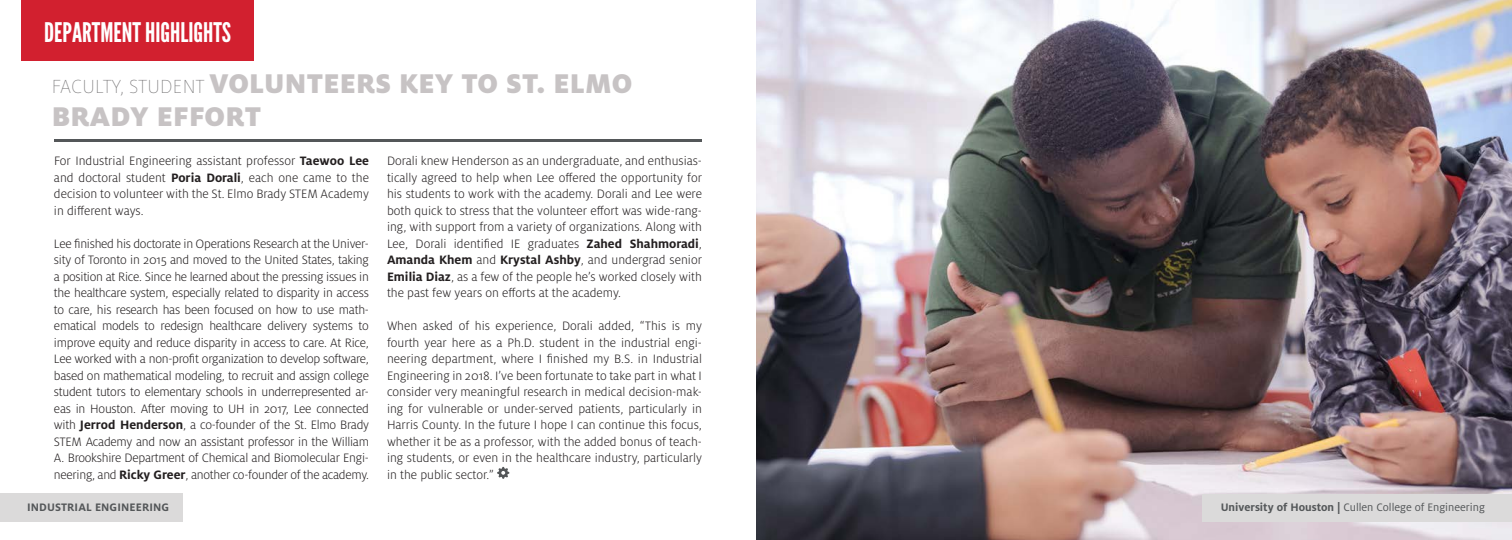
<style>
.page{position:relative;width:1512px;height:540px;background:#fff}
.page>*{position:absolute;margin:0;border:0;box-sizing:border-box;transform-origin:0 0}
.t1{font:900 30px/33px "Milo OT";letter-spacing:.01em;color:#c7c3c4}
.t2{font:27px "League Gothic";color:#fff}
.t3{font:300 13.5px/16.5px "Milo OT";color:#231f20;text-align:justify}
.t4{font:12px "Milo OT";color:#545759}
.t5{font:700 12px "Milo OT";letter-spacing:.01em;color:#545759}
.s1{font-weight:100;font-size:21px;color:#6f6e6f}
.s2{font-weight:700}
</style>
<div class="page">
<img style="left:756px;top:0;width:756px;height:540px">
<hr style="left:54px;top:140px;width:648px;height:2px;background:#545759">
<div style="left:22px;top:0;width:232px;height:60px;background:#d2202f"></div>
<div style="left:1203px;top:494px;width:309px;height:27px;background:#dbdada"></div>
<svg style="left:497px;top:467px;width:12px;height:12px"></svg>
<div style="left:0;top:494px;width:183px;height:28px;background:#dbdada"></div>
<p class="t2" style="left:44px;top:16px;width:189px">DEPARTMENT HIGHLIGHTS</p>
<p class="t1" style="left:52px;top:67px;width:582px"><span class="s1">FACULTY, STUDENT</span> VOLUNTEERS KEY TO ST. ELMO<br>BRADY EFFORT</p>
<p class="t3" style="left:54px;top:153px;width:317px">For Industrial Engineering assistant professor <span class="s2">Taewoo Lee </span>and doctoral student <span class="s2">Poria Dorali</span>, each one came to the decision to volunteer with the St. Elmo Brady STEM Academy in different ways.</p>
<p class="t3" style="left:54px;top:235px;width:317px">Lee finished his doctorate in Operations Research at the Univer&shy;sity of Toronto in 2015 and moved to the United States, taking a position at Rice. Since he learned about the pressing issues in the healthcare system, especially related to disparity in access to care, his research has been focused on how to use math&shy;ematical models to redesign healthcare delivery systems to improve equity and reduce disparity in access to care. At Rice, Lee worked with a non-profit organization to develop software, based on mathematical modeling, to recruit and assign college student tutors to elementary schools in underrepresented ar&shy;eas in Houston. After moving to UH in 2017, Lee connected with <span class="s2">Jerrod Henderson</span>, a co-founder of the St. Elmo Brady STEM Academy and now an assistant professor in the William A. Brookshire Department of Chemical and Biomolecular Engi&shy;neering, and <span class="s2">Ricky Greer</span>, another co-founder of the academy.</p>
<p class="t5" style="left:27px;top:500px;width:144px">INDUSTRIAL ENGINEERING</p>
<p class="t3" style="left:387px;top:153px;width:317px">Dorali knew Henderson as an undergraduate, and enthusias&shy;tically agreed to help when Lee offered the opportunity for his students to work with the academy. Dorali and Lee were both quick to stress that the volunteer effort was wide-rang&shy;ing, with support from a variety of organizations. Along with Lee, Dorali identified IE graduates <span class="s2">Zahed Shahmoradi</span>, <span class="s2">Amanda Khem</span> and <span class="s2">Krystal Ashby</span>, and undergrad senior <span class="s2">Emilia Diaz</span>, as a few of the people he’s worked closely with the past few years on efforts at the academy.</p>
<p class="t3" style="left:387px;top:318px;width:317px">When asked of his experience, Dorali added, “This is my fourth year here as a Ph.D. student in the industrial engi&shy;neering department, where I finished my B.S. in Industrial Engineering in 2018. I’ve been fortunate to take part in what I consider very meaningful research in medical decision-mak&shy;ing for vulnerable or under-served patients, particularly in Harris County. In the future I hope I can continue this focus, whether it be as a professor, with the added bonus of teach&shy;ing students, or even in the healthcare industry, particularly in the public sector.”</p>
<p class="t4" style="left:1221px;top:501px;width:266px"><span class="s2">University of Houston |</span> Cullen College of Engineering</p>
</div>
